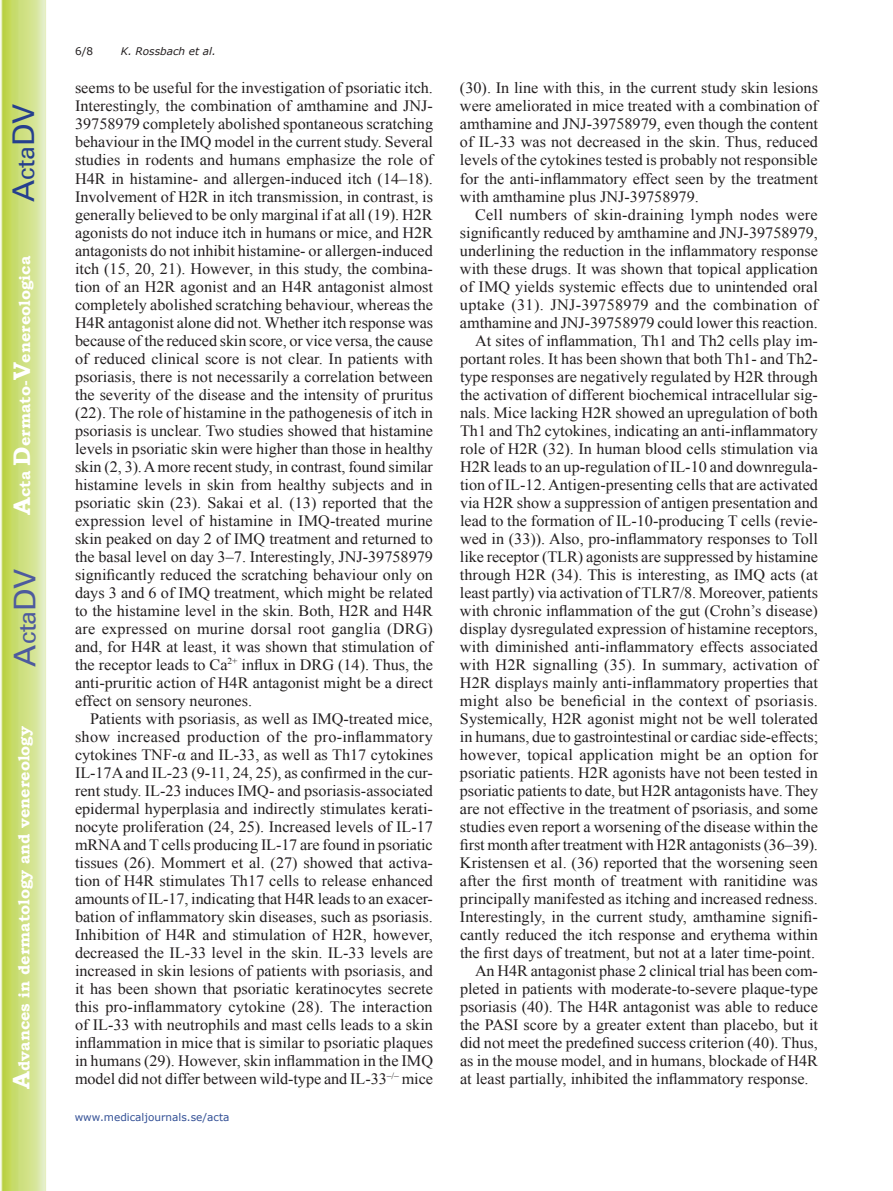
<style>
.page{position:relative;width:893px;height:1191px;background:#fff}
.page>*{position:absolute;margin:0;border:0;box-sizing:border-box;transform-origin:0 0}
.t1{font:30px "Univers";color:#4d5a9e}
.t2{font:30px "Univers";color:#253f8e}
.t3{font:15.75px/18px "Times New Roman";color:#231f20;text-align:justify}
.t4{font:700 15.75px "Bookman Old Style";color:#fff}
.t5{font:15.75px "Times New Roman";letter-spacing:.02em;color:#231f20}
.t6{font:10.5px "Verdana";color:#324f95}
.t7{font:italic 10.5px "Verdana";color:#231f20}
.t8{font:10.5px "Verdana";color:#231f20}
.s1{font-size:24px}
</style>
<div class="page">
<svg style="left:1px;top:0;width:45px;height:1191px;background:#cfe084"></svg>
<h1 class="t2" style="left:6px;top:202px;width:100px;rotate:-90deg">A<span class="s1">cta</span>DV</h1>
<p class="t4" style="left:15px;top:515px;width:260px;rotate:-90deg"><span class="s1">A</span>cta <span class="s1">D</span>ermato-<span class="s1">V</span>enereologica</p>
<h1 class="t1" style="left:7px;top:666px;width:100px;rotate:-90deg">A<span class="s1">cta</span>DV</h1>
<p class="t4" style="left:15px;top:1088px;width:364px;rotate:-90deg"><span class="s1">A</span>dvances in dermatology and venereology</p>
<p class="t8" style="left:75px;top:44px;width:20px">6/8</p>
<p class="t7" style="left:121px;top:44px;width:97px">K. Rossbach et al.</p>
<p class="t3" style="left:75px;top:79px;width:360px">seems to be useful for the investigation of psoriatic itch.<br>Interestingly, the combination of amthamine and JNJ-39758979 completely abolished spontaneous scratching behaviour in the IMQ model in the current study. Several studies in rodents and humans emphasize the role of H4R in histamine- and allergen-induced itch (14–18).<br>Involvement of H2R in itch transmission, in contrast, is generally believed to be only marginal if at all (19). H2R agonists do not induce itch in humans or mice, and H2R antagonists do not inhibit histamine- or allergen-induced itch (15, 20, 21). However, in this study, the combina&shy;tion of an H2R agonist and an H4R antagonist almost completely abolished scratching behaviour, whereas the H4R antagonist alone did not. Whether itch response was because of the reduced skin score, or vice versa, the cause of reduced clinical score is not clear. In patients with psoriasis, there is not necessarily a correlation between the severity of the disease and the intensity of pruritus (22). The role of histamine in the pathogenesis of itch in psoriasis is unclear. Two studies showed that histamine levels in psoriatic skin were higher than those in healthy skin (2, 3). A more recent study, in contrast, found similar histamine levels in skin from healthy subjects and in psoriatic skin (23). Sakai et al. (13) reported that the expression level of histamine in IMQ-treated murine skin peaked on day 2 of IMQ treatment and returned to the basal level on day 3–7. Interestingly, JNJ-39758979 significantly reduced the scratching behaviour only on days 3 and 6 of IMQ treatment, which might be related to the histamine level in the skin. Both, H2R and H4R are expressed on murine dorsal root ganglia (DRG) and, for H4R at least, it was shown that stimulation of the receptor leads to Ca<sup>2+</sup> influx in DRG (14). Thus, the anti-pruritic action of H4R antagonist might be a direct effect on sensory neurones.</p>
<p class="t3" style="left:75px;top:709px;width:360px;text-indent:15px">Patients with psoriasis, as well as IMQ-treated mice, show increased production of the pro-inflammatory cytokines TNF-α and IL-33, as well as Th17 cytokines IL-17A and IL-23 (9-11, 24, 25), as confirmed in the cur&shy;rent study. IL-23 induces IMQ- and psoriasis-associated epidermal hyperplasia and indirectly stimulates kerati&shy;nocyte proliferation (24, 25). Increased levels of IL-17 mRNA and T cells producing IL-17 are found in psoriatic tissues (26). Mommert et al. (27) showed that activa&shy;tion of H4R stimulates Th17 cells to release enhanced amounts of IL-17, indicating that H4R leads to an exacer&shy;bation of inflammatory skin diseases, such as psoriasis.<br>Inhibition of H4R and stimulation of H2R, however, decreased the IL-33 level in the skin. IL-33 levels are increased in skin lesions of patients with psoriasis, and it has been shown that psoriatic keratinocytes secrete this pro-inflammatory cytokine (28). The interaction of IL-33 with neutrophils and mast cells leads to a skin inflammation in mice that is similar to psoriatic plaques in humans (29). However, skin inflammation in the IMQ model did not differ between wild-type and IL-33<sup>–/–</sup> mice</p>
<p class="t6" style="left:75px;top:1110px;width:156px">www.medicaljournals.se/acta</p>
<p class="t3" style="left:460px;top:79px;width:360px">(30). In line with this, in the current study skin lesions were ameliorated in mice treated with a combination of amthamine and JNJ-39758979, even though the content of IL-33 was not decreased in the skin. Thus, reduced levels of the cytokines tested is probably not responsible for the anti-inflammatory effect seen by the treatment with amthamine plus JNJ-39758979.</p>
<p class="t3" style="left:475px;top:205px;width:344px">Cell numbers of skin-draining lymph nodes were</p>
<p class="t3" style="left:460px;top:223px;width:359px">significantly reduced by amthamine and JNJ-39758979,</p>
<p class="t3" style="left:460px;top:241px;width:360px">underlining the reduction in the inflammatory response</p>
<p class="t3" style="left:460px;top:259px;width:359px">with these drugs. It was shown that topical application</p>
<p class="t3" style="left:460px;top:277px;width:359px">of IMQ yields systemic effects due to unintended oral</p>
<p class="t5" style="left:460px;top:294px;width:359px">uptake (31). JNJ-39758979 and the combination of</p>
<p class="t3" style="left:460px;top:313px;width:359px">amthamine and JNJ-39758979 could lower this reaction.</p>
<p class="t3" style="left:475px;top:331px;width:344px">At sites of inflammation, Th1 and Th2 cells play im-</p>
<p class="t3" style="left:460px;top:349px;width:359px">portant roles. It has been shown that both Th1- and Th2-</p>
<p class="t3" style="left:460px;top:367px;width:359px">type responses are negatively regulated by H2R through</p>
<p class="t3" style="left:460px;top:385px;width:359px">the activation of different biochemical intracellular sig-</p>
<p class="t3" style="left:460px;top:403px;width:359px">nals. Mice lacking H2R showed an upregulation of both</p>
<p class="t3" style="left:460px;top:421px;width:360px">Th1 and Th2 cytokines, indicating an anti-inflammatory</p>
<p class="t3" style="left:460px;top:439px;width:359px">role of H2R (32). In human blood cells stimulation via</p>
<p class="t3" style="left:460px;top:457px;width:359px">H2R leads to an up-regulation of IL-10 and downregula-</p>
<p class="t3" style="left:460px;top:475px;width:360px">tion of IL-12. Antigen-presenting cells that are activated</p>
<p class="t3" style="left:460px;top:493px;width:359px">via H2R show a suppression of antigen presentation and</p>
<p class="t3" style="left:460px;top:511px;width:359px">lead to the formation of IL-10-producing T cells (revie-</p>
<p class="t3" style="left:460px;top:529px;width:359px">wed in (33)). Also, pro-inflammatory responses to Toll</p>
<p class="t3" style="left:460px;top:547px;width:360px">like receptor (TLR) agonists are suppressed by histamine</p>
<p class="t3" style="left:460px;top:565px;width:359px">through H2R (34). This is interesting, as IMQ acts (at</p>
<p class="t3" style="left:460px;top:583px;width:359px">least partly) via activation of TLR7/8. Moreover, patients</p>
<p class="t3" style="left:460px;top:601px;width:359px">with chronic inflammation of the gut (Crohn’s disease)</p>
<p class="t3" style="left:460px;top:619px;width:359px">display dysregulated expression of histamine receptors,</p>
<p class="t3" style="left:460px;top:637px;width:359px">with diminished anti-inflammatory effects associated</p>
<p class="t3" style="left:460px;top:655px;width:360px">with H2R signalling (35). In summary, activation of</p>
<p class="t3" style="left:460px;top:673px;width:359px">H2R displays mainly anti-inflammatory properties that</p>
<p class="t3" style="left:460px;top:691px;width:360px">might also be beneficial in the context of psoriasis.</p>
<p class="t3" style="left:460px;top:709px;width:360px">Systemically, H2R agonist might not be well tolerated</p>
<p class="t3" style="left:460px;top:727px;width:360px">in humans, due to gastrointestinal or cardiac side-effects;</p>
<p class="t3" style="left:460px;top:745px;width:360px">however, topical application might be an option for</p>
<p class="t3" style="left:460px;top:763px;width:360px">psoriatic patients. H2R agonists have not been tested in</p>
<p class="t3" style="left:460px;top:781px;width:360px">psoriatic patients to date, but H2R antagonists have. They</p>
<p class="t3" style="left:460px;top:799px;width:360px">are not effective in the treatment of psoriasis, and some</p>
<p class="t3" style="left:460px;top:817px;width:359px">studies even report a worsening of the disease within the</p>
<p class="t3" style="left:460px;top:835px;width:359px">first month after treatment with H2R antagonists (36–39).</p>
<p class="t3" style="left:460px;top:853px;width:359px">Kristensen et al. (36) reported that the worsening seen</p>
<p class="t3" style="left:460px;top:871px;width:359px">after the first month of treatment with ranitidine was</p>
<p class="t3" style="left:460px;top:889px;width:360px">principally manifested as itching and increased redness.</p>
<p class="t3" style="left:460px;top:907px;width:359px">Interestingly, in the current study, amthamine signifi-</p>
<p class="t3" style="left:460px;top:925px;width:360px">cantly reduced the itch response and erythema within</p>
<p class="t3" style="left:460px;top:943px;width:357px">the first days of treatment, but not at a later time-point.</p>
<p class="t3" style="left:475px;top:961px;width:344px">An H4R antagonist phase 2 clinical trial has been com-</p>
<p class="t3" style="left:460px;top:979px;width:360px">pleted in patients with moderate-to-severe plaque-type</p>
<p class="t3" style="left:460px;top:997px;width:359px">psoriasis (40). The H4R antagonist was able to reduce</p>
<p class="t3" style="left:460px;top:1015px;width:360px">the PASI score by a greater extent than placebo, but it</p>
<p class="t3" style="left:460px;top:1033px;width:359px">did not meet the predefined success criterion (40). Thus,</p>
<p class="t3" style="left:460px;top:1051px;width:359px">as in the mouse model, and in humans, blockade of H4R</p>
<p class="t3" style="left:460px;top:1069px;width:350px">at least partially, inhibited the inflammatory response.</p>
</div>
